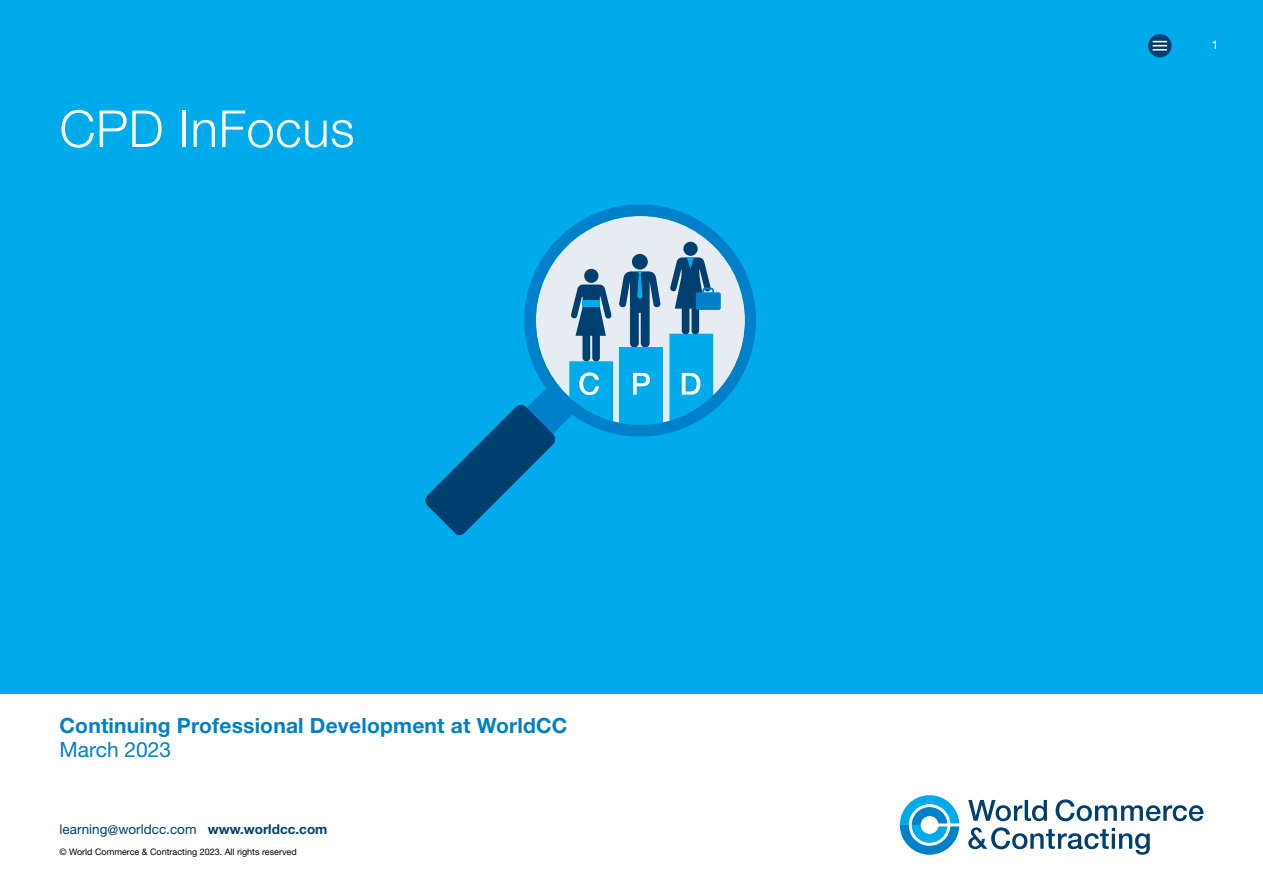
<style>
.page{position:relative;width:1263px;height:893px;background:#fff}
.page>*{position:absolute;margin:0;border:0;box-sizing:border-box;transform-origin:0 0}
.t1{font:300 51px "Helvetica Neue LT Std";letter-spacing:.01em;color:#fff}
.t2{font:700 21px "Helvetica Neue LT Std";letter-spacing:.01em;color:#0080c9}
.t3{font:21px "Helvetica Neue LT Std";color:#0080c9}
.t4{font:13.5px "Helvetica Neue LT Std";color:#004070}
.t5{font:12px "Helvetica Neue LT Std";color:#fff}
.t6{font:9px "Helvetica Neue LT Std";color:#000}
.s1{font-weight:700}
</style>
<div class="page">
<div style="left:0;top:0;width:1263px;height:693px;background:#00abeb"></div>
<svg style="left:900px;top:795px;width:59px;height:60px"></svg>
<svg style="left:1055px;top:799px;width:148px;height:22px"></svg>
<svg style="left:968px;top:800px;width:79px;height:21px"></svg>
<svg style="left:968px;top:827px;width:182px;height:28px"></svg>
<div style="left:1148px;top:34px;width:23px;height:23px;background:#004070;border-radius:50%"></div>
<svg style="left:1152px;top:41px;width:15px;height:10px"></svg>
<svg style="left:524px;top:204px;width:232px;height:233px"></svg>
<svg style="left:425px;top:404px;width:131px;height:132px"></svg>
<h1 class="t1" style="left:60px;top:98px;width:297px">CPD InFocus</h1>
<h2 class="t2" style="left:60px;top:712px;width:509px">Continuing Professional Development at WorldCC</h2>
<h2 class="t3" style="left:60px;top:737px;width:113px">March 2023</h2>
<h3 class="t4" style="left:60px;top:821px;width:269px">learning@worldcc.com <span class="s1">www.worldcc.com</span></h3>
<p class="t6" style="left:60px;top:846px;width:239px">© World Commerce &amp; Contracting 2023. All rights reserved</p>
<h3 class="t5" style="left:1212px;top:38px;width:8px">1</h3>
</div>
